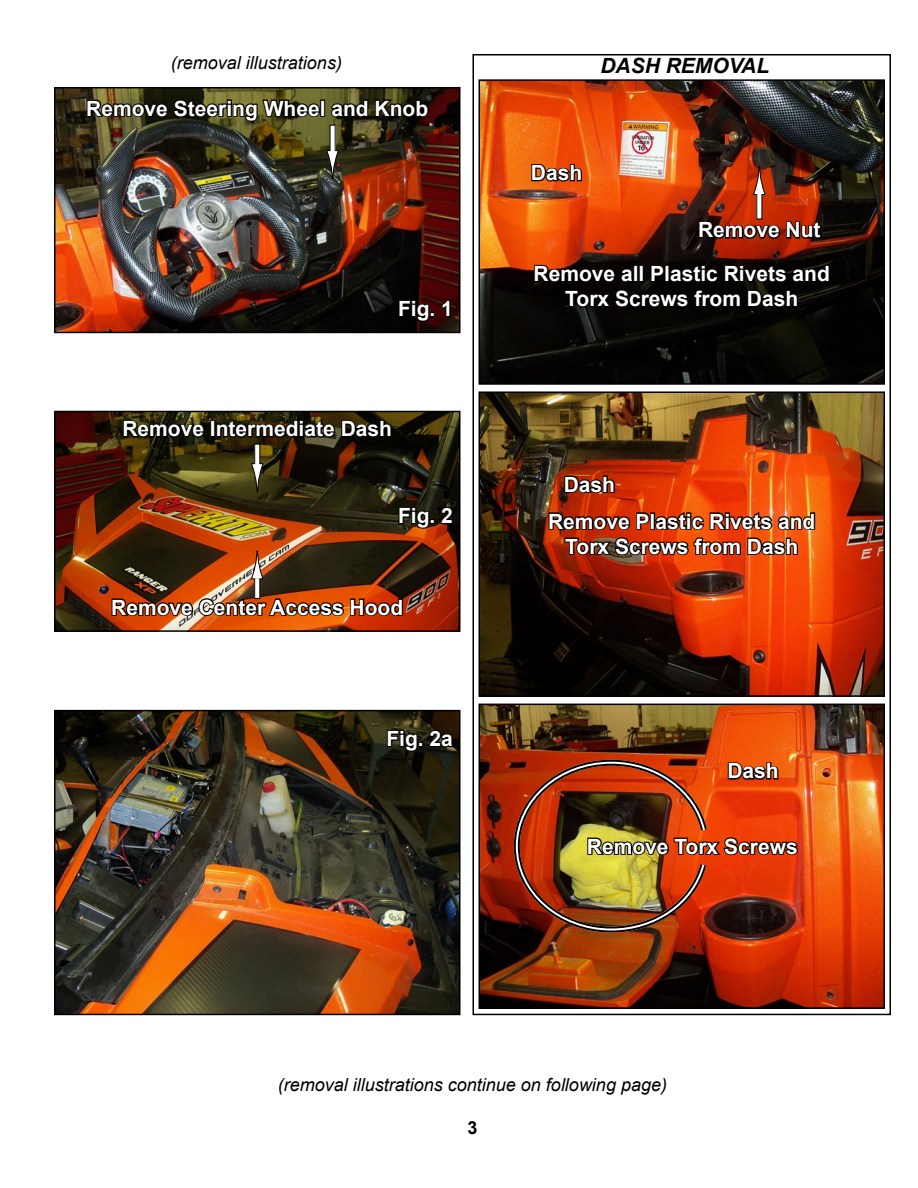
<style>
.page{position:relative;width:918px;height:1188px;background:#fff}
.page>*{position:absolute;margin:0;border:0;box-sizing:border-box;transform-origin:0 0}
.t1{font:700 21px/36.8px "Arial";color:#fff}
.t2{font:italic 700 21px "Arial";color:#000}
.t3{font:italic 18px "Arial";color:#000}
.t4{font:700 18px "Arial";color:#000}
</style>
<div class="page">
<img style="left:57px;top:90px;width:400px;height:240px">
<div style="left:54px;top:87px;width:406px;height:246px;border:2px solid #000"></div>
<svg style="left:86px;top:87px;width:236px;height:36px;background:#373417"></svg>
<div style="left:320px;top:100px;width:5px;height:17px;border:2px solid #000"></div>
<svg style="left:329px;top:96px;width:101px;height:23px;background:#1e1c0b"></svg>
<div style="left:330px;top:125px;width:5px;height:26px;background:#fff"></div>
<svg style="left:326px;top:150px;width:13px;height:29px"></svg>
<svg style="left:397px;top:299px;width:38px;height:25px"></svg>
<svg style="left:441px;top:299px;width:11px;height:20px"></svg>
<img style="left:481px;top:394px;width:401px;height:300px">
<div style="left:478px;top:391px;width:407px;height:306px;border:2px solid #000"></div>
<img style="left:547px;top:472px;width:269px;height:87px">
<img style="left:481px;top:707px;width:401px;height:299px">
<div style="left:478px;top:704px;width:407px;height:305px;border:2px solid #000"></div>
<img style="left:511px;top:757px;width:288px;height:179px">
<img style="left:481px;top:82px;width:401px;height:300px">
<div style="left:478px;top:79px;width:407px;height:306px;border:2px solid #000"></div>
<svg style="left:697px;top:207px;width:126px;height:34px;background:#6b1803"></svg>
<svg style="left:530px;top:161px;width:53px;height:22px"></svg>
<div style="left:757px;top:194px;width:5px;height:25px;background:#fff"></div>
<svg style="left:753px;top:167px;width:13px;height:28px"></svg>
<svg style="left:533px;top:250px;width:298px;height:61px;background:#170803"></svg>
<div style="left:472px;top:54px;width:419px;height:961px;border:2px solid #000"></div>
<img style="left:57px;top:713px;width:400px;height:299px">
<div style="left:54px;top:710px;width:406px;height:305px;border:2px solid #000"></div>
<svg style="left:386px;top:727px;width:70px;height:26px;background:#18150a"></svg>
<img style="left:57px;top:414px;width:400px;height:215px">
<div style="left:54px;top:411px;width:406px;height:221px;border:2px solid #000"></div>
<svg style="left:122px;top:419px;width:84px;height:21px;background:#151406"></svg>
<div style="left:210px;top:420px;width:6px;height:17px;border:2px solid #000"></div>
<svg style="left:215px;top:410px;width:178px;height:29px;background:#211c0c"></svg>
<div style="left:255px;top:444px;width:5px;height:20px;background:#fff"></div>
<div style="left:254px;top:444px;width:6px;height:20px;border:1px solid #000"></div>
<svg style="left:251px;top:463px;width:13px;height:29px"></svg>
<svg style="left:397px;top:505px;width:58px;height:25px"></svg>
<img style="left:110px;top:551px;width:294px;height:67px">
<p class="t3" style="left:171px;top:51px;width:173px">(removal illustrations)</p>
<p class="t1" style="left:86px;top:91px;width:343px">Remove Steering Wheel and Knob</p>
<p class="t1" style="left:398px;top:291px;width:56px">Fig. 1</p>
<p class="t1" style="left:122px;top:411px;width:271px">Remove Intermediate Dash</p>
<p class="t1" style="left:398px;top:498px;width:56px">Fig. 2</p>
<p class="t1" style="left:111px;top:590px;width:294px">Remove Center Access Hood</p>
<p class="t1" style="left:386px;top:721px;width:68px">Fig. 2a</p>
<p class="t2" style="left:600px;top:51px;width:170px">DASH REMOVAL</p>
<p class="t1" style="left:531px;top:155px;width:53px">Dash</p>
<p class="t1" style="left:698px;top:212px;width:124px">Remove Nut</p>
<p class="t1" style="left:534px;top:262px;width:298px;line-height:25.2px;text-align:center">Remove all Plastic Rivets and<br>Torx Screws from Dash</p>
<p class="t1" style="left:548px;top:467px;width:269px;text-indent:16px">Dash<br>Remove Plastic Rivets and</p>
<p class="t1" style="left:565px;top:529px;width:235px">Torx Screws from Dash</p>
<p class="t1" style="left:727px;top:753px;width:53px">Dash</p>
<p class="t1" style="left:587px;top:829px;width:212px">Remove Torx Screws</p>
<p class="t3" style="left:278px;top:1073px;width:391px">(removal illustrations continue on following page)</p>
<p class="t4" style="left:467px;top:1116px;width:12px">3</p>
</div>
